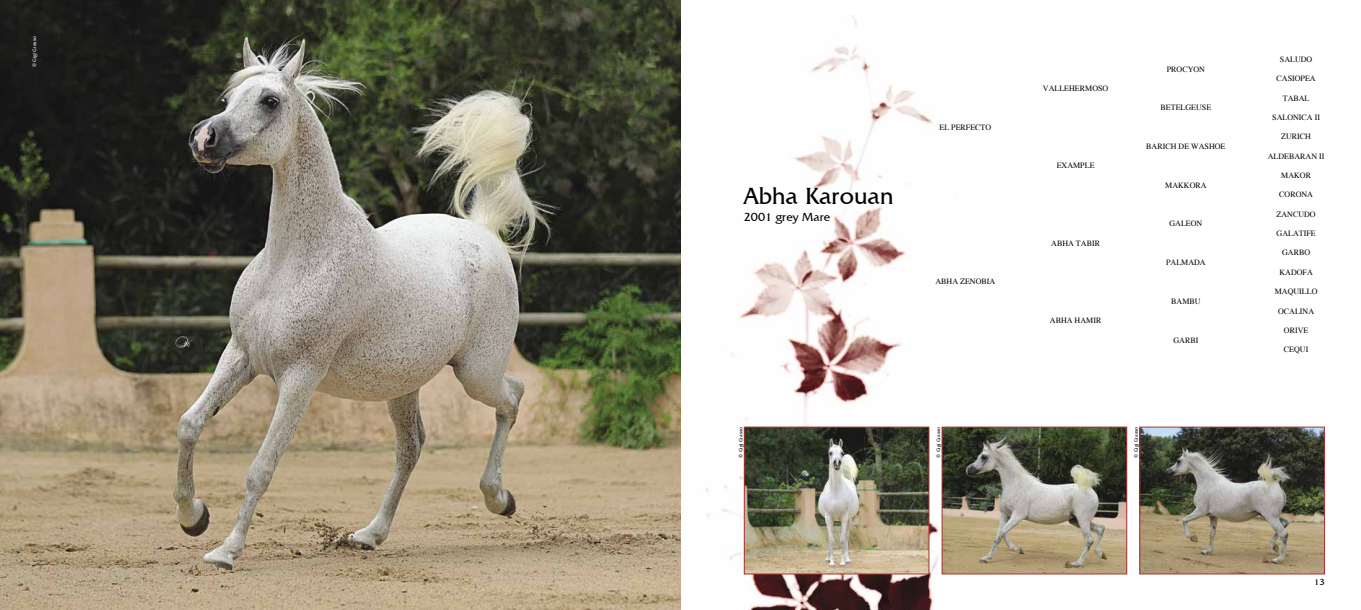
<style>
.page{position:relative;width:1361px;height:610px;background:#fff}
.page>*{position:absolute;margin:0;border:0;box-sizing:border-box;transform-origin:0 0}
.t1{font:24px "Friz Quadrata IT Cby BT";color:#000}
.t2{font:12px "Friz Quadrata IT Cby BT";color:#000}
.t3{font:9px "Friz Quadrata IT Cby BT";color:#000}
.t4{font:8px "Times";color:#000}
.t5{font:5px "Friz Quadrata IT Cby BT";color:#000}
.t6{font:5px "Friz Quadrata IT Cby BT";color:#fff}
</style>
<div class="page">
<img style="left:680px;top:16px;width:447px;height:593px">
<img style="left:0;top:0;width:680px;height:609px">
<img style="left:1141px;top:428px;width:182px;height:144px">
<div style="left:1139px;top:426px;width:186px;height:148px;border:1px solid #a83531"></div>
<img style="left:943px;top:428px;width:182px;height:144px">
<div style="left:941px;top:426px;width:186px;height:148px;border:1px solid #a83531"></div>
<img style="left:746px;top:428px;width:181px;height:144px">
<div style="left:744px;top:426px;width:185px;height:148px;border:1px solid #a83531"></div>
<p class="t6" style="left:31px;top:67px;width:33px;rotate:-90deg">© Gigi Grasso</p>
<h1 class="t1" style="left:744px;top:181px;width:151px">Abha Karouan</h1>
<h2 class="t2" style="left:744px;top:209px;width:88px">2001 grey Mare</h2>
<p class="t4" style="left:823px;top:197px;width:66px">ABHA KAROUAN</p>
<p class="t4" style="left:939px;top:119px;width:53px">EL PERFECTO</p>
<p class="t4" style="left:935px;top:274px;width:61px">ABHA ZENOBIA</p>
<p class="t4" style="left:1043px;top:81px;width:67px">VALLEHERMOSO</p>
<p class="t4" style="left:1056px;top:158px;width:39px">EXAMPLE</p>
<p class="t4" style="left:1051px;top:235px;width:50px">ABHA TABIR</p>
<p class="t4" style="left:1050px;top:313px;width:53px">ABHA HAMIR</p>
<p class="t4" style="left:1166px;top:61px;width:40px">PROCYON</p>
<p class="t4" style="left:1160px;top:100px;width:52px">BETELGEUSE</p>
<p class="t4" style="left:1146px;top:139px;width:81px">BARICH DE WASHOE</p>
<p class="t4" style="left:1165px;top:177px;width:43px">MAKKORA</p>
<p class="t4" style="left:1169px;top:216px;width:34px">GALEON</p>
<p class="t4" style="left:1166px;top:255px;width:41px">PALMADA</p>
<p class="t4" style="left:1171px;top:293px;width:31px">BAMBU</p>
<p class="t4" style="left:1173px;top:332px;width:26px">GARBI</p>
<p class="t5" style="left:737px;top:457px;width:33px;rotate:-90deg">© Gigi Grasso</p>
<p class="t5" style="left:935px;top:457px;width:33px;rotate:-90deg">© Gigi Grasso</p>
<p class="t5" style="left:1133px;top:457px;width:33px;rotate:-90deg">© Gigi Grasso</p>
<p class="t4" style="left:1280px;top:52px;width:34px">SALUDO</p>
<p class="t4" style="left:1276px;top:71px;width:41px">CASIOPEA</p>
<p class="t4" style="left:1282px;top:90px;width:28px">TABAL</p>
<p class="t4" style="left:1272px;top:110px;width:49px">SALONICA II</p>
<p class="t4" style="left:1281px;top:129px;width:31px">ZURICH</p>
<p class="t4" style="left:1267px;top:148px;width:58px">ALDEBARAN II</p>
<p class="t4" style="left:1281px;top:168px;width:31px">MAKOR</p>
<p class="t4" style="left:1279px;top:187px;width:35px">CORONA</p>
<p class="t4" style="left:1276px;top:206px;width:41px">ZANCUDO</p>
<p class="t4" style="left:1276px;top:226px;width:41px">GALATIFE</p>
<p class="t4" style="left:1282px;top:245px;width:30px">GARBO</p>
<p class="t4" style="left:1279px;top:264px;width:35px">KADOFA</p>
<p class="t4" style="left:1274px;top:284px;width:44px">MAQUILLO</p>
<p class="t4" style="left:1278px;top:303px;width:38px">OCALINA</p>
<p class="t4" style="left:1284px;top:322px;width:26px">ORIVE</p>
<p class="t4" style="left:1284px;top:342px;width:26px">CEQUI</p>
<p class="t3" style="left:1314px;top:576px;width:12px">13</p>
</div>
